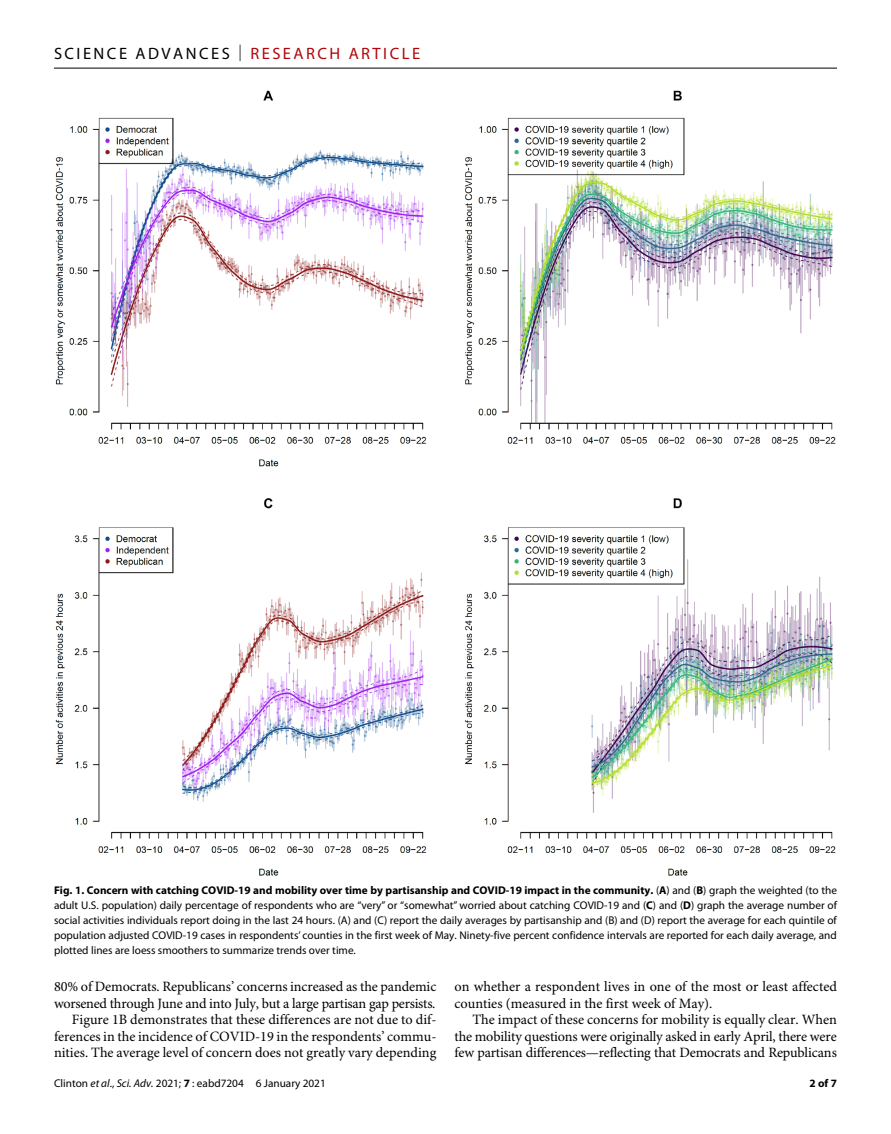
<style>
.page{position:relative;width:891px;height:1134px;background:#fff}
.page>*{position:absolute;margin:0;border:0;box-sizing:border-box;transform-origin:0 0}
.t1{font:16.5px "Myriad Pro";letter-spacing:.15em;color:#000}
.t2{font:14.25px/16.5px "Minion Pro";color:#000;text-align:right}
.t3{font:11.25px/15px "Myriad Pro";color:#000;text-align:justify}
.t4{font:700 11.25px "Myriad Pro";color:#000}
.s1{font-weight:300}
.s2{color:#b10508}
.s3{font-weight:700}
.s4{font-style:italic}
</style>
<div class="page">
<hr style="left:54px;top:68px;width:783px;height:1px;background:#000">
<img style="left:55px;top:90px;width:781px;height:785px">
<h1 class="t1" style="left:54px;top:40px;width:368px">SCIENCE ADVANCES <span class="s1">|</span> <span class="s2">RESEARCH ARTICLE</span></h1>
<p class="t3" style="left:54px;top:883px;width:785px"><span class="s3">Fig. 1. Concern with catching COVID-19 and mobility over time by partisanship and COVID-19 impact in the community.</span> (<span class="s3">A</span>) and (<span class="s3">B</span>) graph the weighted (to the adult U.S. population) daily percentage of respondents who are “very” or “somewhat” worried about catching COVID-19 and (<span class="s3">C</span>) and (<span class="s3">D</span>) graph the average number of social activities individuals report doing in the last 24 hours. (A) and (C) report the daily averages by partisanship and (B) and (D) report the average for each quintile of population adjusted COVID-19 cases in respondents’ counties in the first week of May. Ninety-five percent confidence intervals are reported for each daily average, and plotted lines are loess smoothers to summarize trends over time.</p>
<p class="t2" style="left:54px;top:980px;width:384px">80% of Democrats. Republicans’ concerns increased as the pandemic worsened through June and into July, but a large partisan gap persists.<br>Figure 1B demonstrates that these differences are not due to dif&shy;ferences in the incidence of COVID-19 in the respondents’ commu&shy;nities. The average level of concern does not greatly vary depending</p>
<p class="t2" style="left:454px;top:980px;width:384px;text-align:left">on whether a respondent lives in one of the most or least affected counties (measured in the first week of May).</p>
<p class="t2" style="left:454px;top:1013px;width:384px;text-align:justify;text-indent:18px">The impact of these concerns for mobility is equally clear. When the mobility questions were originally asked in early April, there were few partisan differences—reflecting that Democrats and Republicans</p>
<p class="t3" style="left:54px;top:1076px;width:273px">Clinton <span class="s4">et al</span>., <span class="s4">Sci. Adv.</span> 2021; <span class="s3">7</span> : eabd7204 6 January 2021</p>
<p class="t4" style="left:810px;top:1074px;width:29px">2 of 7</p>
</div>
